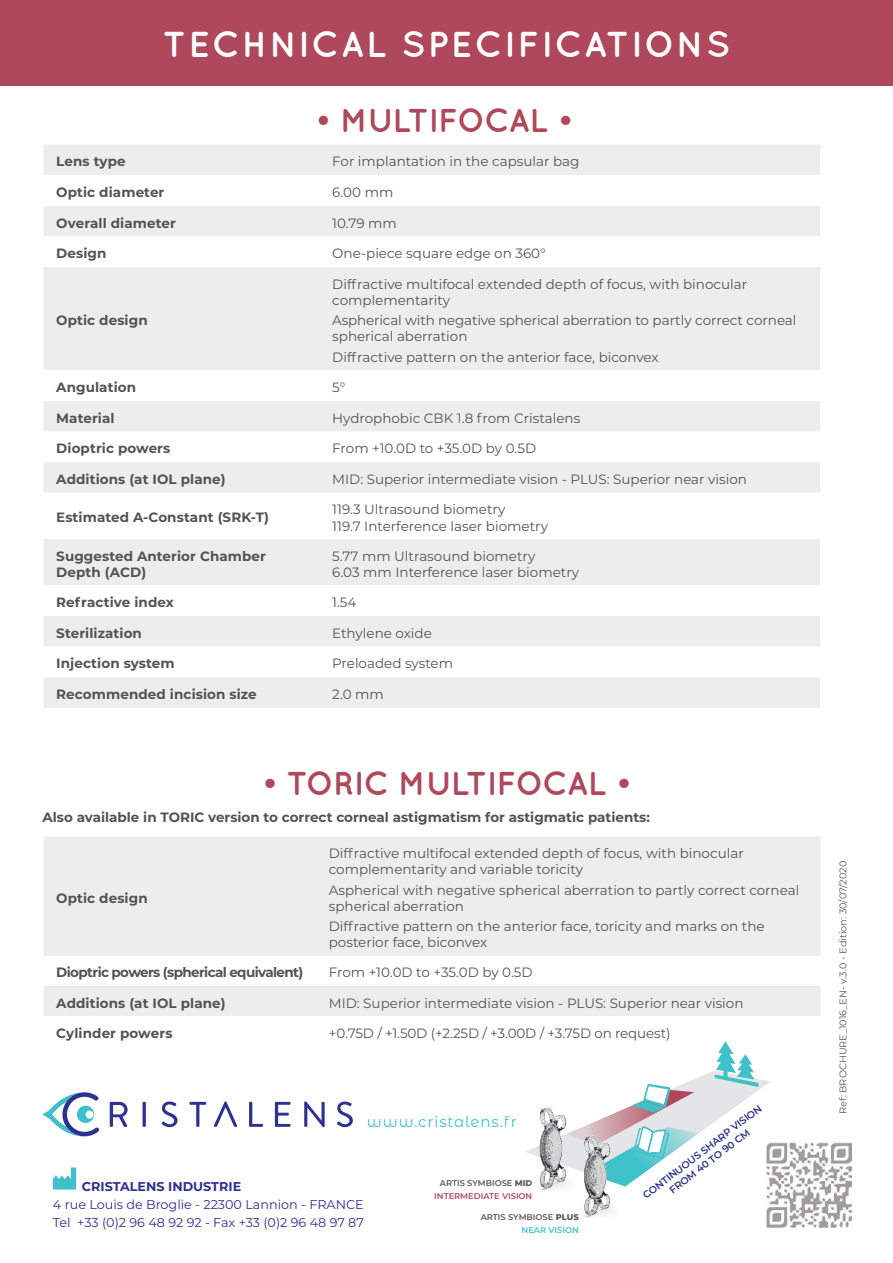
<style>
.page{position:relative;width:893px;height:1263px;background:#fff}
.page>*{position:absolute;margin:0;border:0;box-sizing:border-box;transform-origin:0 0}
.t1{font:700 36px "Quicksand";letter-spacing:.06em;color:#fff}
.t2{font:700 33px "Quicksand";letter-spacing:-.02em;color:#af485b}
.t3{font:15px "Montserrat Alternates";letter-spacing:.06em;color:#3fc1c9}
.t4{font:13.5px/16.2px "Montserrat";color:#535355}
.t5{font:700 13.5px "Montserrat";letter-spacing:.005em;color:#535355}
.t6{font:700 13.5px "Montserrat";letter-spacing:-.045em;color:#535355}
.t7{font:12.75px "Montserrat";color:#2e3092}
.t8{font:700 12.75px "Montserrat";color:#2e3092}
.t9{font:600 9.9px/11.9px "Montserrat";color:#2b358a;text-align:center}
.t10{font:9.75px "Montserrat";color:#57585a}
.t11{font:600 8.25px/12.8px "Montserrat";color:#af485b;text-align:right}
.t12{font:600 8.25px/12.8px "Montserrat";color:#57585a;text-align:right}
.s1{color:#57585a}
.s2{font-weight:800;color:#57585a}
.s3{font-weight:800}
.s4{color:#3fc1c9}
</style>
<div class="page">
<div style="left:0;top:0;width:893px;height:85px;background:#af485b"></div>
<div style="left:44px;top:145px;width:776px;height:563px;background:#ededee"></div>
<svg style="left:44px;top:175px;width:776px;height:502px;fill:#ededee"></svg>
<div style="left:44px;top:836px;width:777px;height:120px;background:#ededee"></div>
<div style="left:44px;top:986px;width:777px;height:30px;background:#ededee"></div>
<svg style="left:53px;top:1167px;width:23px;height:22px"></svg>
<img style="left:767px;top:1142px;width:85px;height:85px">
<img style="left:539px;top:1186px;width:23px;height:4px">
<img style="left:583px;top:1186px;width:28px;height:31px">
<svg style="left:525px;top:1041px;width:246px;height:145px"></svg>
<svg style="left:110px;top:1102px;width:18px;height:25px"></svg>
<hr style="left:143px;top:1102px;width:3px;height:25px;background:#2e3092">
<svg style="left:161px;top:1101px;width:16px;height:26px"></svg>
<svg style="left:189px;top:1102px;width:17px;height:25px"></svg>
<svg style="left:249px;top:1102px;width:14px;height:25px"></svg>
<svg style="left:275px;top:1102px;width:15px;height:25px"></svg>
<svg style="left:304px;top:1101px;width:21px;height:26px"></svg>
<svg style="left:337px;top:1101px;width:16px;height:26px"></svg>
<svg style="left:214px;top:1101px;width:23px;height:26px"></svg>
<svg style="left:43px;top:1092px;width:56px;height:44px"></svg>
<p class="t1" style="left:163px;top:23px;width:569px">TECHNICAL SPECIFICATIONS</p>
<p class="t2" style="left:315px;top:100px;width:259px">• MULTIFOCAL •</p>
<p class="t5" style="left:56px;top:152px;width:71px">Lens type</p>
<p class="t4" style="left:332px;top:153px;width:249px">For implantation in the capsular bag</p>
<p class="t5" style="left:56px;top:182px;width:110px">Optic diameter</p>
<p class="t4" style="left:332px;top:184px;width:63px">6.00 mm</p>
<p class="t5" style="left:56px;top:213px;width:121px">Overall diameter</p>
<p class="t4" style="left:332px;top:214px;width:66px">10.79 mm</p>
<p class="t5" style="left:56px;top:244px;width:52px">Design</p>
<p class="t4" style="left:332px;top:245px;width:215px">One-piece square edge on 360°</p>
<p class="t5" style="left:56px;top:311px;width:93px">Optic design</p>
<p class="t4" style="left:332px;top:275px;width:416px">Diffractive multifocal extended depth of focus, with binocular</p>
<p class="t4" style="left:332px;top:291px;width:119px">complementarity</p>
<p class="t4" style="left:332px;top:312px;width:466px">Aspherical with negative spherical aberration to partly correct corneal spherical aberration</p>
<p class="t4" style="left:332px;top:348px;width:328px">Diffractive pattern on the anterior face, biconvex</p>
<p class="t5" style="left:56px;top:378px;width:81px">Angulation</p>
<p class="t4" style="left:332px;top:379px;width:15px">5°</p>
<p class="t5" style="left:56px;top:408px;width:60px">Material</p>
<p class="t4" style="left:332px;top:409px;width:250px">Hydrophobic CBK 1.8 from Cristalens</p>
<p class="t5" style="left:56px;top:439px;width:116px">Dioptric powers</p>
<p class="t4" style="left:332px;top:440px;width:205px">From +10.0D to +35.0D by 0.5D</p>
<p class="t5" style="left:56px;top:469px;width:171px">Additions (at IOL plane)</p>
<p class="t4" style="left:332px;top:471px;width:416px">MID: Superior intermediate vision - PLUS: Superior near vision</p>
<p class="t5" style="left:56px;top:508px;width:214px">Estimated A-Constant (SRK-T)</p>
<p class="t4" style="left:332px;top:501px;width:175px">119.3 Ultrasound biometry</p>
<p class="t4" style="left:332px;top:517px;width:217px">119.7 Interference laser biometry</p>
<p class="t5" style="left:56px;top:546px;width:211px">Suggested Anterior Chamber</p>
<p class="t5" style="left:56px;top:562px;width:91px">Depth (ACD)</p>
<p class="t4" style="left:332px;top:547px;width:205px">5.77 mm Ultrasound biometry</p>
<p class="t4" style="left:332px;top:563px;width:249px">6.03 mm Interference laser biometry</p>
<p class="t5" style="left:56px;top:593px;width:119px">Refractive index</p>
<p class="t4" style="left:332px;top:594px;width:26px">1.54</p>
<p class="t5" style="left:56px;top:623px;width:87px">Sterilization</p>
<p class="t4" style="left:332px;top:624px;width:101px">Ethylene oxide</p>
<p class="t5" style="left:56px;top:654px;width:120px">Injection system</p>
<p class="t4" style="left:332px;top:655px;width:122px">Preloaded system</p>
<p class="t5" style="left:56px;top:684px;width:202px">Recommended incision size</p>
<p class="t4" style="left:332px;top:686px;width:53px">2.0 mm</p>
<p class="t2" style="left:262px;top:764px;width:371px">• TORIC MULTIFOCAL •</p>
<p class="t5" style="left:43px;top:807px;width:609px">Also available in TORIC version to correct corneal astigmatism for astigmatic patients:</p>
<p class="t5" style="left:56px;top:888px;width:93px">Optic design</p>
<p class="t4" style="left:329px;top:844px;width:416px">Diffractive multifocal extended depth of focus, with binocular</p>
<p class="t4" style="left:329px;top:861px;width:256px">complementarity and variable toricity</p>
<p class="t4" style="left:329px;top:881px;width:472px">Aspherical with negative spherical aberration to partly correct corneal spherical aberration</p>
<p class="t4" style="left:329px;top:918px;width:437px">Diffractive pattern on the anterior face, toricity and marks on the</p>
<p class="t4" style="left:329px;top:934px;width:160px">posterior face, biconvex</p>
<p class="t6" style="left:56px;top:963px;width:248px">Dioptric powers (spherical equivalent)</p>
<p class="t4" style="left:329px;top:964px;width:205px">From +10.0D to +35.0D by 0.5D</p>
<p class="t5" style="left:56px;top:993px;width:171px">Additions (at IOL plane)</p>
<p class="t4" style="left:329px;top:994px;width:416px">MID: Superior intermediate vision - PLUS: Superior near vision</p>
<p class="t5" style="left:56px;top:1023px;width:118px">Cylinder powers</p>
<p class="t4" style="left:329px;top:1024px;width:343px">+0.75D / +1.50D (+2.25D / +3.00D / +3.75D on request)</p>
<p class="t3" style="left:367px;top:1112px;width:152px">www.cristalens.fr</p>
<p class="t8" style="left:82px;top:1177px;width:161px">CRISTALENS INDUSTRIE</p>
<p class="t7" style="left:53px;top:1195px;width:312px">4 rue Louis de Broglie - 22300 Lannion - FRANCE</p>
<p class="t7" style="left:53px;top:1213px;width:313px">Tel +33 (0)2 96 48 92 92 - Fax +33 (0)2 96 48 97 87</p>
<p class="t11" style="left:434px;top:1176px;width:100px"><span class="s1">ARTIS SYMBIOSE</span> <span class="s2">MID<br></span>INTERMEDIATE VISION</p>
<p class="t12" style="left:481px;top:1210px;width:100px">ARTIS SYMBIOSE <span class="s3">PLUS<br></span><span class="s4">NEAR VISION</span></p>
<p class="t9" style="left:641px;top:1192px;width:148px;rotate:-38deg">CONTINUOUS SHARP VISION<br>FROM 40 TO 90 CM</p>
<p class="t10" style="left:836px;top:1114px;width:255px;rotate:-90deg">Ref: BROCHURE_1016_EN- v.3.0 - Edition: 30/07/2020</p>
</div>
